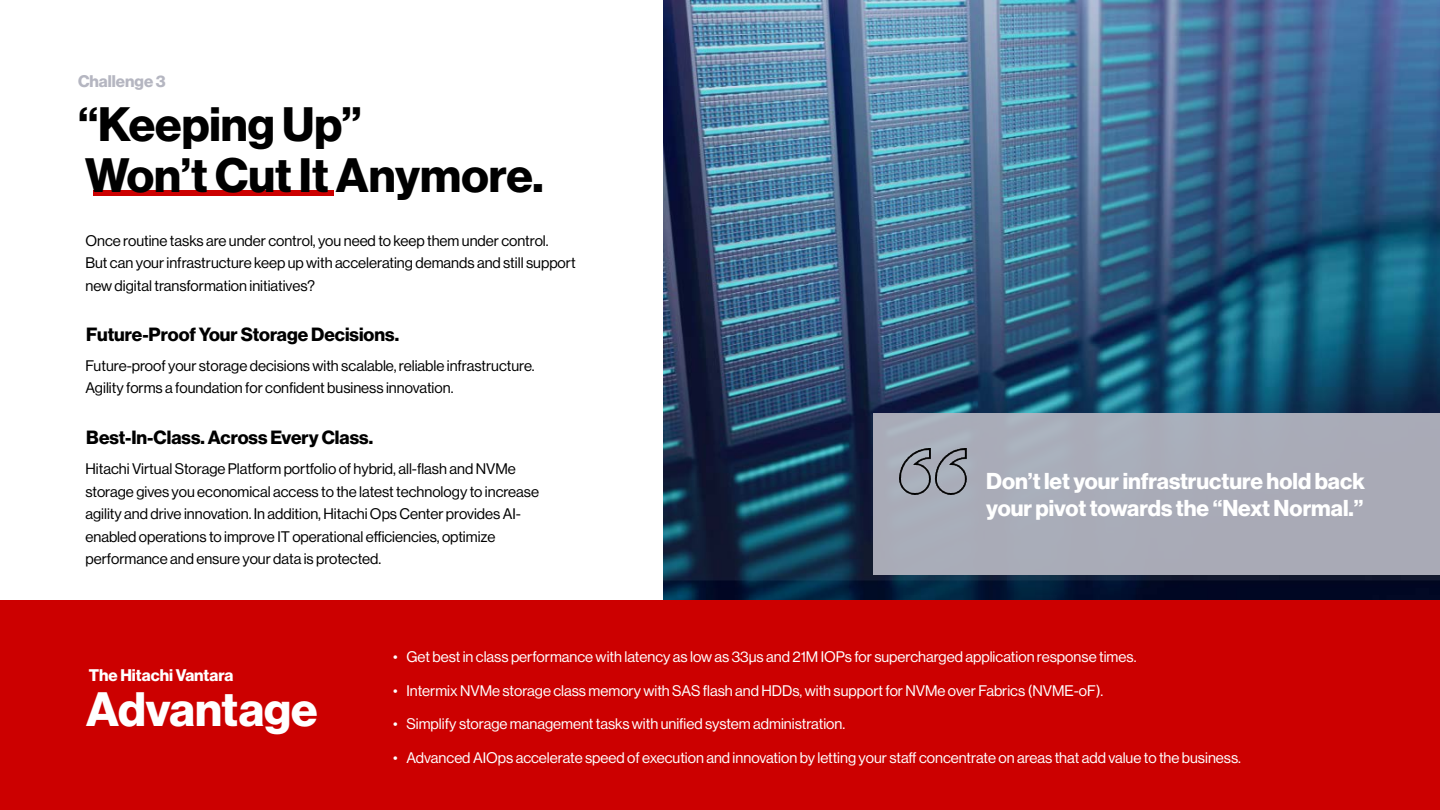
<style>
.page{position:relative;width:1440px;height:810px;background:#fff}
.page>*{position:absolute;margin:0;border:0;box-sizing:border-box;transform-origin:0 0}
.t1{font:47.25px/50.7px "N Haas Grotesk DS Pro 75 Bd";color:#000}
.t2{font:47.25px "N Haas Grotesk DS Pro 75 Bd";color:#fff}
.t3{font:22.5px/27px "N Haas Grotesk DS Pro 75 Bd";color:#fff}
.t4{font:18.75px "N Haas Grotesk DS Pro 75 Bd";color:#000}
.t5{font:16.5px "N Haas Grotesk DS Pro 75 Bd";color:#fff}
.t6{font:16.5px "N Haas Grotesk DS Pro 75 Bd";color:#b5b6c1}
.t7{font:15px/22.5px "N Haas Grotesk DS Pro 55 Rg";color:#000}
.t8{font:15px "N Haas Grotesk DS Pro 55 Rg";color:#fff}
</style>
<div class="page">
<img style="left:663px;top:0;width:777px;height:600px">
<div style="left:0;top:600px;width:1440px;height:210px;background:#c00"></div>
<div style="left:873px;top:413px;width:567px;height:162px;background:#a9abb7"></div>
<img style="left:899px;top:448px;width:68px;height:47px">
<div style="left:93px;top:190px;width:241px;height:6px;background:#c00"></div>
<p class="t6" style="left:78px;top:72px;width:89px">Challenge 3</p>
<h1 class="t1" style="left:78px;top:100px;width:467px">“Keeping Up”<br>Won’t Cut It Anymore.</h1>
<p class="t7" style="left:86px;top:229px;width:492px">Once routine tasks are under control, you need to keep them under control.<br>But can your infrastructure keep up with accelerating demands and still support new digital transformation initiatives?</p>
<p class="t4" style="left:86px;top:323px;width:314px">Future-Proof Your Storage Decisions.</p>
<p class="t7" style="left:86px;top:354px;width:451px">Future-proof your storage decisions with scalable, reliable infrastructure.<br>Agility forms a foundation for confident business innovation.</p>
<p class="t4" style="left:86px;top:427px;width:288px">Best-In-Class. Across Every Class.</p>
<p class="t7" style="left:86px;top:458px;width:455px">Hitachi Virtual Storage Platform portfolio of hybrid, all-flash and NVMe storage gives you economical access to the latest technology to increase agility and drive innovation. In addition, Hitachi Ops Center provides AI&shy;enabled operations to improve IT operational efficiencies, optimize performance and ensure your data is protected.</p>
<h2 class="t3" style="left:986px;top:468px;width:380px">Don’t let your infrastructure hold back your pivot towards the “Next Normal.”</h2>
<p class="t5" style="left:89px;top:666px;width:146px">The Hitachi Vantara</p>
<h1 class="t2" style="left:86px;top:682px;width:233px">Advantage</h1>
<p class="t8" style="left:393px;top:648px;width:745px">• Get best in class performance with latency as low as 33μs and 21M IOPs for supercharged application response times.</p>
<p class="t8" style="left:393px;top:682px;width:712px">• Intermix NVMe storage class memory with SAS flash and HDDs, with support for NVMe over Fabrics (NVME-oF).</p>
<p class="t8" style="left:393px;top:716px;width:454px">• Simplify storage management tasks with unified system administration.</p>
<p class="t8" style="left:393px;top:749px;width:850px">• Advanced AIOps accelerate speed of execution and innovation by letting your staff concentrate on areas that add value to the business.</p>
</div>
